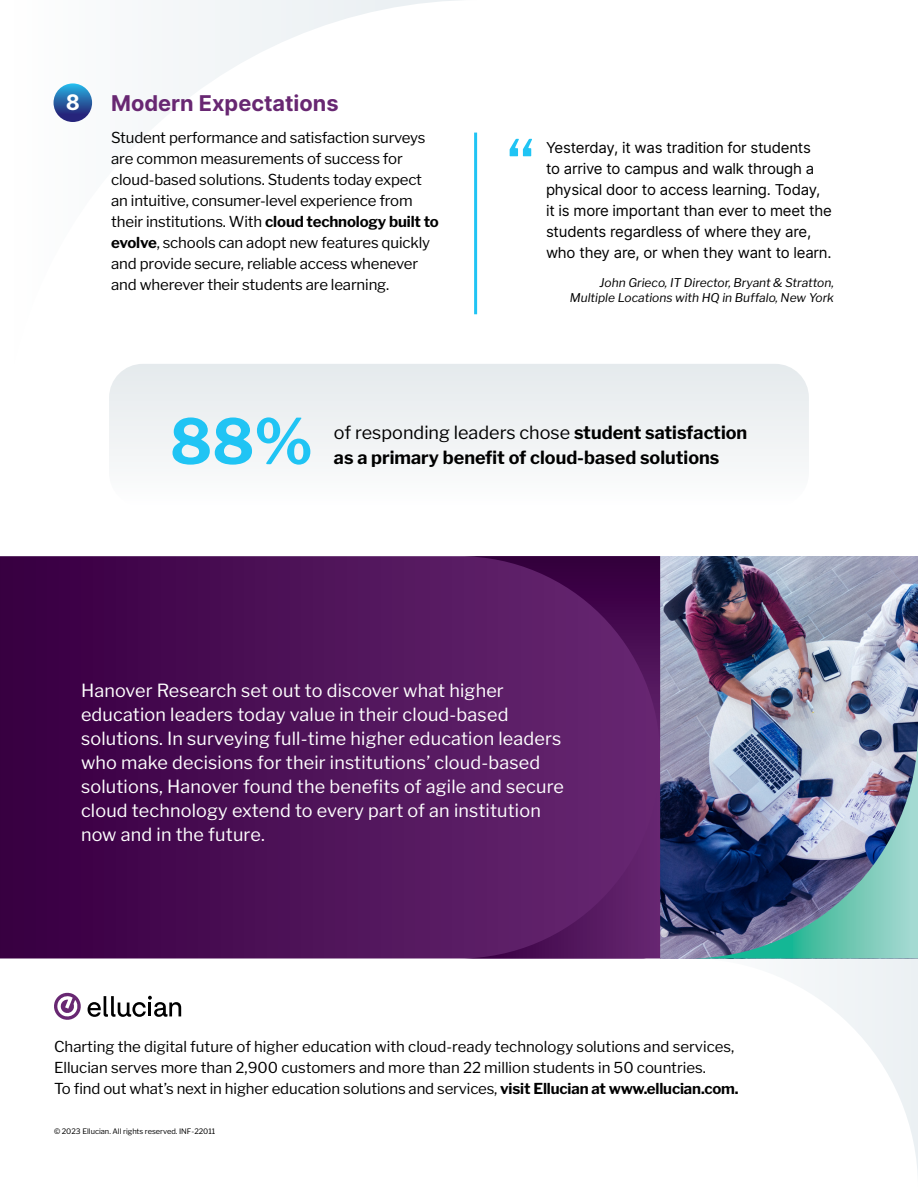
<style>
.page{position:relative;width:918px;height:1188px;background:#fff}
.page>*{position:absolute;margin:0;border:0;box-sizing:border-box;transform-origin:0 0}
.t1{font:75px "Libre Franklin";color:#20c4f4}
.t2{font:700 61.8px "Libre Franklin";color:#20c4f4}
.t3{font:700 21.75px "Inter";color:#682772}
.t4{font:700 21.45px "Inter";color:#fff}
.t5{font:18px/24px "Libre Franklin";letter-spacing:.01em;color:#fff}
.t6{font:18px "Libre Franklin";color:#000}
.t7{font:700 18px "Libre Franklin";color:#000}
.t8{font:15px/21px "Libre Franklin";letter-spacing:-.01em;color:#000}
.t9{font:15px/21px "Inter";letter-spacing:-.015em;color:#000}
.t10{font:italic 12px/15px "Libre Franklin";color:#000;text-align:right}
.t11{font:7.5px "Libre Franklin";color:#000}
.s1{font-weight:700}
</style>
<div class="page">
<svg style="left:688px;top:958px;width:230px;height:215px"></svg>
<svg style="left:53px;top:0;width:425px;height:315px"></svg>
<svg style="left:0;top:556px;width:459px;height:402px;background:#480c52"></svg>
<svg style="left:54px;top:992px;width:127px;height:28px"></svg>
<svg style="left:54px;top:83px;width:38px;height:39px"></svg>
<img style="left:660px;top:556px;width:258px;height:402px">
<div style="left:109px;top:364px;width:700px;height:96px;background:#edf0f2"></div>
<hr style="left:474px;top:133px;width:3px;height:181px;background:#20c4f4">
<img style="left:689px;top:729px;width:229px;height:229px">
<svg style="left:459px;top:556px;width:201px;height:402px;background:#5b1d65"></svg>
<h3 class="t4" style="left:66px;top:87px;width:16px">8</h3>
<h3 class="t3" style="left:111px;top:87px;width:229px">Modern Expectations</h3>
<p class="t8" style="left:111px;top:125px;width:329px">Student performance and satisfaction surveys are common measurements of success for cloud-based solutions. Students today expect an intuitive, consumer-level experience from their institutions. With <span class="s1">cloud technology built to evolve</span>, schools can adopt new features quickly and provide secure, reliable access whenever and wherever their students are learning.</p>
<h1 class="t1" style="left:506px;top:108px;width:31px">“</h1>
<p class="t9" style="left:546px;top:137px;width:287px">Yesterday, it was tradition for students<br>to arrive to campus and walk through a physical door to access learning. Today, it is more important than ever to meet the students regardless of where they are, who they are, or when they want to learn.</p>
<p class="t10" style="left:570px;top:274px;width:266px">John Grieco, IT Director, Bryant &amp; Stratton,<br>Multiple Locations with HQ in Buffalo, New York</p>
<h2 class="t2" style="left:170px;top:393px;width:144px">88%</h2>
<p class="t6" style="left:334px;top:418px;width:415px">of responding leaders chose <span class="s1">student satisfaction</span></p>
<p class="t7" style="left:334px;top:443px;width:387px">as a primary benefit of cloud-based solutions</p>
<p class="t5" style="left:81px;top:677px;width:485px">Hanover Research set out to discover what higher education leaders today value in their cloud-based solutions. In surveying full-time higher education leaders who make decisions for their institutions’ cloud-based solutions, Hanover found the benefits of agile and secure cloud technology extend to every part of an institution now and in the future.</p>
<p class="t8" style="left:54px;top:1034px;width:686px">Charting the digital future of higher education with cloud-ready technology solutions and services,<br>Ellucian serves more than 2,900 customers and more than 22 million students in 50 countries.<br>To find out what’s next in higher education solutions and services, <span class="s1">visit Ellucian at www.ellucian.com.</span></p>
<p class="t11" style="left:54px;top:1125px;width:163px">© 2023 Ellucian. All rights reserved. INF-22011</p>
</div>
